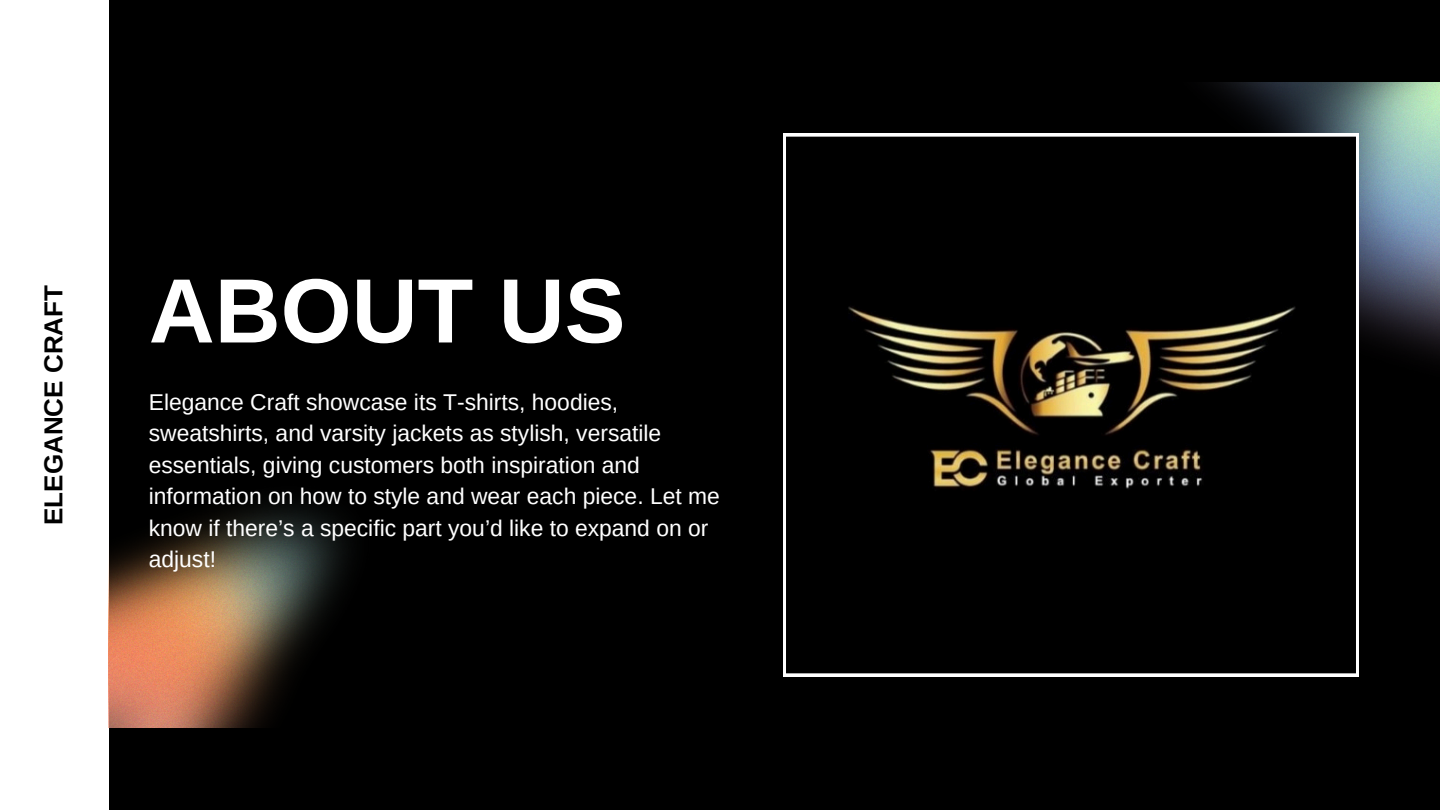
<style>
.page{position:relative;width:1440px;height:810px;background:#000}
.page>*{position:absolute;margin:0;border:0;box-sizing:border-box;transform-origin:0 0}
.t1{font:700 91.3px "Arimo";color:#fff}
.t2{font:700 26px "Arimo";color:#000}
.t3{font:22.8px/31.5px "Arimo";color:#fff}
</style>
<div class="page">
<div style="left:0;top:0;width:109px;height:810px;background:#fff"></div>
<img style="left:1124px;top:82px;width:316px;height:274px">
<svg style="left:783px;top:134px;width:576px;height:542px"></svg>
<img style="left:109px;top:504px;width:239px;height:224px">
<p class="t2" style="left:39px;top:525px;width:241px;rotate:-90deg">ELEGANCE CRAFT</p>
<p class="t1" style="left:149px;top:260px;width:478px">ABOUT US</p>
<p class="t3" style="left:149px;top:386px;width:573px">Elegance Craft showcase its T-shirts, hoodies, sweatshirts, and varsity jackets as stylish, versatile essentials, giving customers both inspiration and information on how to style and wear each piece. Let me know if there’s a specific part you’d like to expand on or adjust!</p>
</div>
